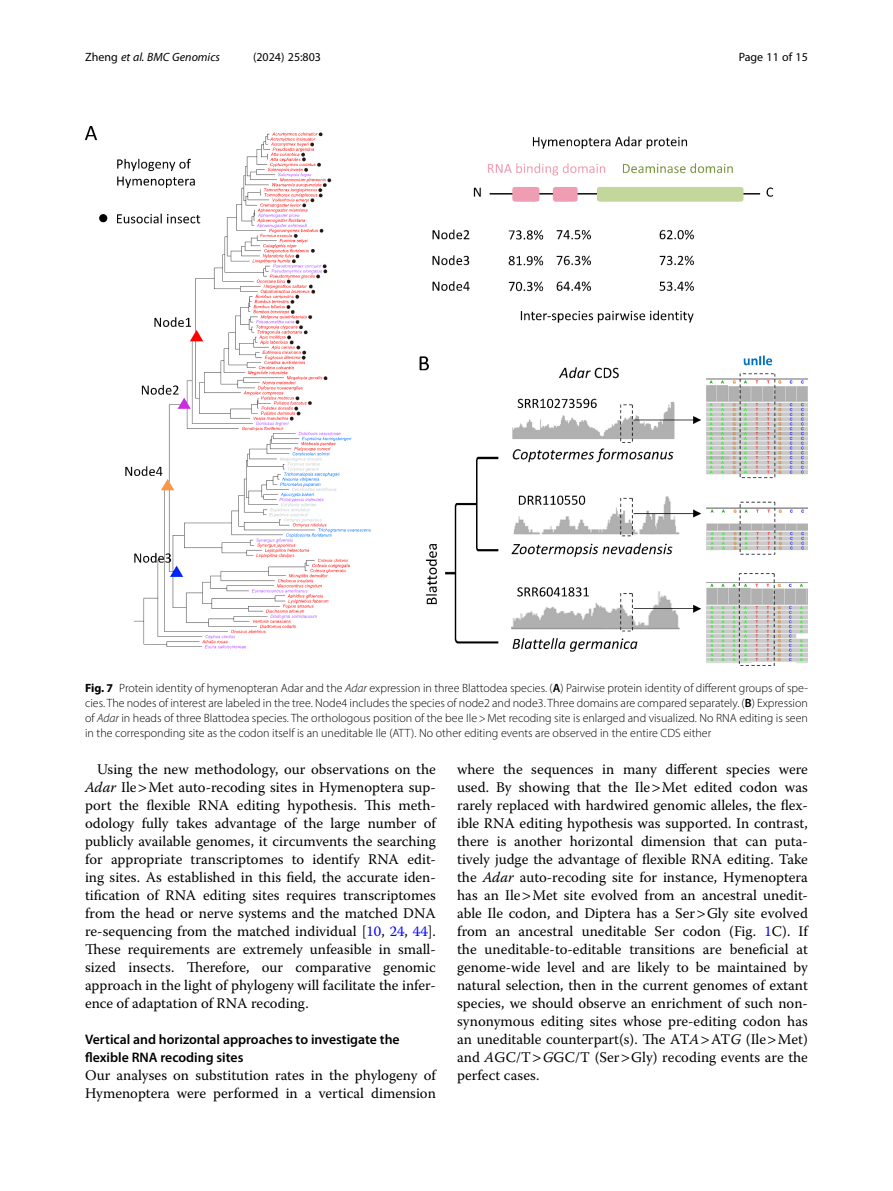
<style>
.page{position:relative;width:893px;height:1191px;background:#fff}
.page>*{position:absolute;margin:0;border:0;box-sizing:border-box;transform-origin:0 0}
.Body_Text{font:14.7px/18px "Warnock Pro";color:#000}
.Body_Text_Indent{font:14.7px/18px "Warnock Pro";color:#000;text-align:justify}
.Head_2{font:600 13.8px/18px "Myriad Pro";color:#000}
.Figure_Caption{font:300 12px/15px "Myriad Pro";color:#000;text-align:justify}
.t1{font:12px "Myriad Pro";color:#000}
.t2{font:italic 12px "Myriad Pro";color:#000}
.s1{font-style:normal}
.s2{font-weight:700}
.s3{font-style:italic}
.s4{font-weight:600}
.s5{color:#00f}
</style>
<div class="page">
<img style="left:85px;top:126px;width:723px;height:539px">
<p class="t2" style="left:85px;top:50px;width:136px"><span class="s1">Zheng</span> et al. BMC Genomics</p>
<p class="t1" style="left:253px;top:50px;width:70px">(2024) 25:803</p>
<p class="t1" style="left:739px;top:50px;width:71px">Page 11 of 15</p>
<p class="Figure_Caption" style="left:85px;top:680px;width:724px"><span class="s2">Fig. 7</span> Protein identity of hymenopteran Adar and the <span class="s3">Adar</span> expression in three Blattodea species. (<span class="s4">A</span>) Pairwise protein identity of different groups of spe&shy;cies. The nodes of interest are labeled in the tree. Node4 includes the species of node2 and node3. Three domains are compared separately. (<span class="s4">B</span>) Expression of <span class="s3">Adar</span> in heads of three Blattodea species. The orthologous position of the bee Ile&gt;Met recoding site is enlarged and visualized. No RNA editing is seen in the corresponding site as the codon itself is an uneditable Ile (ATT). No other editing events are observed in the entire CDS either</p>
<p class="Body_Text_Indent" style="left:85px;top:760px;width:352px;text-indent:12px">Using the new methodology, our observations on the <span class="s3">Adar</span> Ile Met auto-recoding sites in Hymenoptera sup&shy;port the flexible RNA editing hypothesis. This meth&shy;odology fully takes advantage of the large number of publicly available genomes, it circumvents the searching for appropriate transcriptomes to identify RNA edit&shy;ing sites. As established in this field, the accurate iden&shy;tification of RNA editing sites requires transcriptomes from the head or nerve systems and the matched DNA re-sequencing from the matched individual [<span class="s5">10</span>, <span class="s5">24</span>, <span class="s5">44</span>].<br>These requirements are extremely unfeasible in small&shy;sized insects. Therefore, our comparative genomic approach in the light of phylogeny will facilitate the infer&shy;ence of adaptation of RNA recoding.</p>
<p class="Head_2" style="left:85px;top:1030px;width:316px">Vertical and horizontal approaches to investigate the flexible RNA recoding sites</p>
<p class="Body_Text" style="left:85px;top:1066px;width:352px">Our analyses on substitution rates in the phylogeny of<br>Hymenoptera were performed in a vertical dimension</p>
<p class="Body_Text" style="left:457px;top:760px;width:352px;text-align:justify">where the sequences in many different species were used. By showing that the Ile Met edited codon was rarely replaced with hardwired genomic alleles, the flex&shy;ible RNA editing hypothesis was supported. In contrast, there is another horizontal dimension that can puta&shy;tively judge the advantage of flexible RNA editing. Take the <span class="s3">Adar</span> auto-recoding site for instance, Hymenoptera has an Ile Met site evolved from an ancestral unedit&shy;able Ile codon, and Diptera has a Ser Gly site evolved from an ancestral uneditable Ser codon (Fig. <span class="s5">1</span>C). If the uneditable-to-editable transitions are beneficial at genome-wide level and are likely to be maintained by natural selection, then in the current genomes of extant species, we should observe an enrichment of such non&shy;synonymous editing sites whose pre-editing codon has an uneditable counterpart(s). The AT<span class="s3">A</span> AT<span class="s3">G</span> (Ile Met) and <span class="s3">A</span>GC/T <span class="s3">G</span>GC/T (Ser Gly) recoding events are the perfect cases.</p>
</div>
